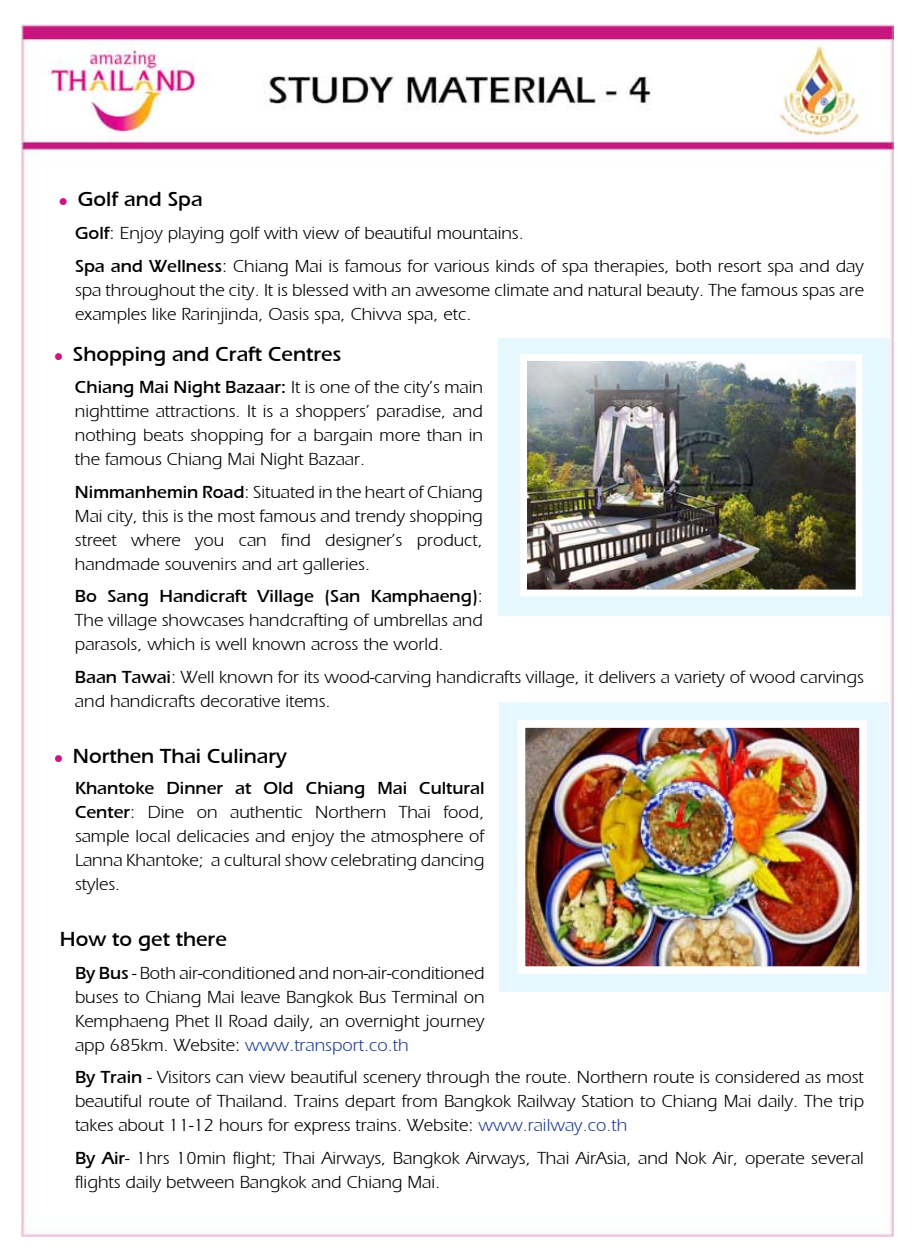
<style>
.page{position:relative;width:918px;height:1260px;background:#fff}
.page>*{position:absolute;margin:0;border:0;box-sizing:border-box;transform-origin:0 0}
.t1{font:21px "Aquiline Book Bold SWFTE";color:#000}
.t2{font:18px/24px "Aquiline Book Regular SWFTE";color:#000}
.t3{font:18px "Aquiline Book Bold SWFTE";color:#000}
.s1{color:#ca1682}
.s2{font-family:"Aquiline Book Bold SWFTE"}
.s3{font-family:"Aquiline Book Regular SWFTE"}
.s4{color:#25408f}
</style>
<div class="page">
<img style="left:22px;top:24px;width:872px;height:1211px">
<div style="left:498px;top:338px;width:392px;height:277px;background:#e6f8fd"></div>
<img style="left:528px;top:362px;width:327px;height:226px">
<div style="left:520px;top:354px;width:343px;height:242px;border:7px solid #fff"></div>
<div style="left:500px;top:702px;width:390px;height:289px;background:#e6f8fd"></div>
<img style="left:527px;top:729px;width:331px;height:235px">
<div style="left:518px;top:720px;width:349px;height:253px;border:8px solid #fff"></div>
<p class="t1" style="left:59px;top:187px;width:145px"><span class="s1">●</span> Golf and Spa</p>
<p class="t2" style="left:75px;top:217px;width:790px;line-height:32.5px"><span class="s2">Golf</span>: Enjoy playing golf with view of beautiful mountains.<br><span class="s2">Spa and Wellness</span>: Chiang Mai is famous for various kinds of spa therapies, both resort spa and day</p>
<p class="t2" style="left:75px;top:277px;width:790px">spa throughout the city. It is blessed with an awesome climate and natural beauty. The famous spas are examples like Rarinjinda, Oasis spa, Chivva spa, etc.</p>
<p class="t1" style="left:54px;top:341px;width:289px"><span class="s1">●</span> Shopping and Craft Centres</p>
<p class="t2" style="left:75px;top:375px;width:410px;text-align:justify"><span class="s2">Chiang Mai Night Bazaar:</span> It is one of the city’s main nighttime attractions. It is a shoppers’ paradise, and nothing beats shopping for a bargain more than in the famous Chiang Mai Night Bazaar.</p>
<p class="t2" style="left:75px;top:479px;width:410px;text-align:justify"><span class="s2">Nimmanhemin Road</span>: Situated in the heart of Chiang Mai city, this is the most famous and trendy shopping street where you can find designer’s product, handmade souvenirs and art galleries.</p>
<p class="t3" style="left:75px;top:585px;width:410px">Bo Sang Handicraft Village (San Kamphaeng)<span class="s3">:</span></p>
<p class="t2" style="left:75px;top:608px;width:409px">The village showcases handcrafting of umbrellas and parasols, which is well known across the world.</p>
<p class="t2" style="left:75px;top:664px;width:790px"><span class="s2">Baan Tawai</span>: Well known for its wood-carving handicrafts village, it delivers a variety of wood carvings and handicrafts decorative items.</p>
<p class="t1" style="left:54px;top:744px;width:235px"><span class="s1">●</span> Northen Thai Culinary</p>
<p class="t3" style="left:75px;top:776px;width:411px">Khantoke Dinner at Old Chiang Mai Cultural</p>
<p class="t2" style="left:75px;top:799px;width:411px;text-align:justify"><span class="s2">Center</span>: Dine on authentic Northern Thai food, sample local delicacies and enjoy the atmosphere of Lanna Khantoke; a cultural show celebrating dancing styles.</p>
<p class="t1" style="left:60px;top:926px;width:168px">How to get there</p>
<p class="t2" style="left:75px;top:960px;width:411px;text-align:justify"><span class="s2">By Bus</span> - Both air-conditioned and non-air-conditioned buses to Chiang Mai leave Bangkok Bus Terminal on Kemphaeng Phet II Road daily, an overnight journey app 685km. Website: <span class="s4">www.transport.co.th</span></p>
<p class="t2" style="left:75px;top:1065px;width:791px;text-align:justify"><span class="s2">By Train</span> - Visitors can view beautiful scenery through the route. Northern route is considered as most beautiful route of Thailand. Trains depart from Bangkok Railway Station to Chiang Mai daily. The trip takes about 11-12 hours for express trains. Website: <span class="s4">www.railway.co.th</span></p>
<p class="t2" style="left:75px;top:1145px;width:790px"><span class="s2">By Air</span>- 1hrs 10min flight; Thai Airways, Bangkok Airways, Thai AirAsia, and Nok Air, operate several flights daily between Bangkok and Chiang Mai.</p>
</div>
